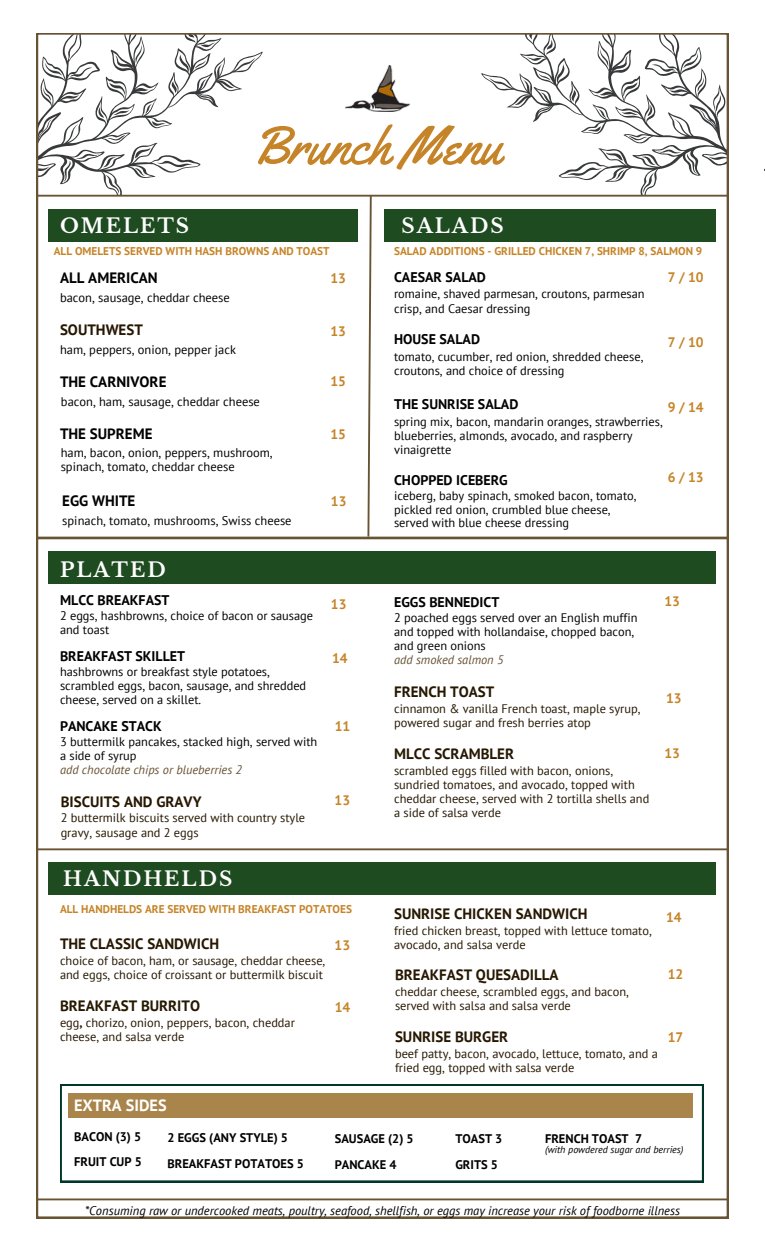
<style>
.page{position:relative;width:765px;height:1260px;background:#fff}
.page>*{position:absolute;margin:0;border:0;box-sizing:border-box;transform-origin:0 0}
.t1{font:53.5px "Yellowtail";color:#c68428}
.t2{font:700 20px "Libre Baskerville";letter-spacing:.1em;color:#fff}
.t3{font:700 16.25px "PT Sans";color:#fff}
.t4{font:700 15px "PT Sans";color:#261700}
.t5{font:700 15px "PT Sans";color:#000}
.t6{font:700 14px "PT Sans";color:#000}
.t7{font:700 13.75px "PT Sans";color:#c68428}
.t8{font:12.5px/14px "PT Sans";color:#000}
.t9{font:italic 12.5px "PT Sans";color:#000}
.t10{font:700 12.5px/25.2px "PT Sans";color:#000}
.t11{font:12.38px/14px "PT Sans";color:#000}
.t12{font:12.38px/14px "PT Sans";color:#261700}
.t13{font:italic 12.38px "PT Sans";color:#685333}
.t14{font:700 11.25px "PT Sans";color:#c68428}
.t15{font:italic 10px "PT Sans";color:#000}
.s1{font-weight:700}
</style>
<div class="page">
<svg style="left:39px;top:36px;width:224px;height:159px"></svg>
<svg style="left:481px;top:36px;width:284px;height:159px"></svg>
<div style="left:728px;top:42px;width:36px;height:230px;background:#fff"></div>
<div style="left:34px;top:31px;width:696px;height:1189px;border:4px solid #685333"></div>
<img style="left:345px;top:66px;width:65px;height:45px">
<hr style="left:37px;top:1198px;width:691px;height:2px;background:#685333">
<hr style="left:37px;top:848px;width:691px;height:2px;background:#685333">
<div style="left:49px;top:863px;width:667px;height:32px;background:#1e4b20"></div>
<div style="left:58px;top:1082px;width:648px;height:102px;border:4px solid #003627"></div>
<div style="left:68px;top:1093px;width:625px;height:25px;background:#a9854c"></div>
<svg style="left:367px;top:194px;width:6px;height:343px"></svg>
<div style="left:48px;top:209px;width:310px;height:33px;background:#1e4b20"></div>
<div style="left:384px;top:209px;width:332px;height:33px;background:#1e4b20"></div>
<hr style="left:37px;top:195px;width:691px;height:2px;background:#685333">
<hr style="left:37px;top:537px;width:691px;height:2px;background:#685333">
<div style="left:49px;top:552px;width:667px;height:32px;background:#1e4b20"></div>
<h1 class="t1" style="left:252px;top:112px;width:251px">Brunch Menu</h1>
<h2 class="t2" style="left:60px;top:214px;width:131px">OMELETS</h2>
<p class="t2" style="left:401px;top:214px;width:104px">SALADS</p>
<p class="t14" style="left:54px;top:244px;width:277px">ALL OMELETS SERVED WITH HASH BROWNS AND TOAST</p>
<p class="t5" style="left:60px;top:268px;width:99px">ALL AMERICAN</p>
<p class="t8" style="left:60px;top:291px;width:171px">bacon, sausage, cheddar cheese</p>
<h6 class="t4" style="left:60px;top:320px;width:84px">SOUTHWEST</h6>
<h6 class="t8" style="left:60px;top:342px;width:178px">ham, peppers, onion, pepper jack</h6>
<h6 class="t5" style="left:60px;top:371px;width:108px">THE CARNIVORE</h6>
<h3 class="t8" style="left:61px;top:395px;width:201px">bacon, ham, sausage, cheddar cheese</h3>
<p class="t5" style="left:60px;top:424px;width:94px">THE SUPREME</p>
<h6 class="t8" style="left:61px;top:445px;width:214px">ham, bacon, onion, peppers, mushroom, spinach, tomato, cheddar cheese</h6>
<p class="t5" style="left:62px;top:491px;width:75px">EGG WHITE</p>
<p class="t8" style="left:62px;top:514px;width:231px">spinach, tomato, mushrooms, Swiss cheese</p>
<p class="t2" style="left:109px;top:555px;width:49px">TES</p>
<p class="t2" style="left:60px;top:557px;width:107px">PLATED</p>
<p class="t6" style="left:60px;top:591px;width:111px">MLCC BREAKFAST</p>
<p class="t11" style="left:60px;top:608px;width:255px">2 eggs, hashbrowns, choice of bacon or sausage and toast</p>
<p class="t6" style="left:60px;top:647px;width:127px">BREAKFAST SKILLET</p>
<p class="t11" style="left:60px;top:665px;width:248px">hashbrowns or breakfast style potatoes, scrambled eggs, bacon, sausage, and shredded cheese, served on a skillet.</p>
<p class="t6" style="left:60px;top:717px;width:103px">PANCAKE STACK</p>
<p class="t11" style="left:60px;top:735px;width:259px">3 buttermilk pancakes, stacked high, served with a side of syrup</p>
<p class="t13" style="left:60px;top:762px;width:183px">add chocolate chips or blueberries 2</p>
<p class="t4" style="left:61px;top:791px;width:142px">BISCUITS AND GRAVY</p>
<p class="t12" style="left:61px;top:811px;width:246px">2 buttermilk biscuits served with country style gravy, sausage and 2 eggs</p>
<p class="t2" style="left:63px;top:867px;width:171px">HANDHELDS</p>
<p class="t7" style="left:330px;top:269px;width:17px">13</p>
<h2 class="t7" style="left:330px;top:322px;width:17px">13</h2>
<p class="t7" style="left:330px;top:372px;width:17px">15</p>
<p class="t7" style="left:330px;top:425px;width:17px">15</p>
<p class="t7" style="left:331px;top:492px;width:17px">13</p>
<h5 class="t7" style="left:331px;top:595px;width:17px">13</h5>
<p class="t7" style="left:332px;top:649px;width:17px">14</p>
<h2 class="t7" style="left:335px;top:717px;width:17px">11</h2>
<p class="t7" style="left:335px;top:791px;width:17px">13</p>
<p class="t14" style="left:60px;top:902px;width:293px">ALL HANDHELDS ARE SERVED WITH BREAKFAST POTATOES</p>
<p class="t4" style="left:60px;top:934px;width:161px">THE CLASSIC SANDWICH</p>
<p class="t12" style="left:60px;top:953px;width:267px">choice of bacon, ham, or sausage, cheddar cheese, and eggs, choice of croissant or buttermilk biscuit</p>
<p class="t4" style="left:60px;top:996px;width:142px">BREAKFAST BURRITO</p>
<p class="t12" style="left:60px;top:1015px;width:236px">egg<span class="s1">,</span> chorizo, onion, peppers, bacon, cheddar cheese, and salsa verde</p>
<p class="t7" style="left:335px;top:936px;width:17px">13</p>
<p class="t7" style="left:335px;top:998px;width:17px">14</p>
<p class="t3" style="left:74px;top:1094px;width:94px">EXTRA SIDES</p>
<p class="t14" style="left:394px;top:244px;width:310px">SALAD ADDITIONS - GRILLED CHICKEN 7, SHRIMP 8, SALMON 9</p>
<h6 class="t6" style="left:394px;top:267px;width:93px">CAESAR SALAD</h6>
<p class="t11" style="left:394px;top:286px;width:252px;line-height:15px">romaine, shaved parmesan, croutons, parmesan crisp, and Caesar dressing</p>
<p class="t6" style="left:394px;top:330px;width:88px">HOUSE SALAD</p>
<p class="t11" style="left:394px;top:349px;width:251px">tomato, cucumber, red onion, shredded cheese, croutons, and choice of dressing</p>
<p class="t7" style="left:668px;top:268px;width:37px">7/10</p>
<h5 class="t7" style="left:668px;top:333px;width:37px">7/10</h5>
<p class="t6" style="left:394px;top:395px;width:126px">THE SUNRISE SALAD</p>
<p class="t11" style="left:394px;top:414px;width:270px">spring mix, bacon, mandarin oranges, strawberries, blueberries, almonds, avocado, and raspberry vinaigrette</p>
<p class="t7" style="left:668px;top:398px;width:37px">9/14</p>
<p class="t6" style="left:394px;top:470px;width:115px">CHOPPED ICEBERG</p>
<p class="t11" style="left:394px;top:489px;width:244px;line-height:13.1px">iceberg, baby spinach, smoked bacon, tomato, pickled red onion, crumbled blue cheese, served with blue cheese dressing</p>
<h5 class="t7" style="left:668px;top:468px;width:37px">6/13</h5>
<p class="t6" style="left:394px;top:593px;width:107px">EGGS BENNEDICT</p>
<p class="t11" style="left:394px;top:610px;width:245px">2 poached eggs served over an English muffin and topped with hollandaise, chopped bacon, and green onions</p>
<p class="t13" style="left:394px;top:651px;width:111px">add smoked salmon 5</p>
<p class="t4" style="left:394px;top:681px;width:102px">FRENCH TOAST</p>
<p class="t12" style="left:394px;top:701px;width:248px">cinnamon &amp; vanilla French toast, maple syrup, powered sugar and fresh berries atop</p>
<p class="t4" style="left:394px;top:744px;width:122px">MLCC SCRAMBLER</p>
<p class="t12" style="left:394px;top:763px;width:257px">scrambled eggs filled with bacon, onions, sundried tomatoes, and avocado, topped with cheddar cheese, served with 2 tortilla shells and a side of salsa verde</p>
<h2 class="t7" style="left:664px;top:592px;width:17px">13</h2>
<p class="t7" style="left:666px;top:689px;width:17px">13</p>
<p class="t7" style="left:664px;top:744px;width:17px">13</p>
<p class="t4" style="left:394px;top:904px;width:195px">SUNRISE CHICKEN SANDWICH</p>
<p class="t12" style="left:394px;top:923px;width:259px">fried chicken breast, topped with lettuce tomato, avocado, and salsa verde</p>
<p class="t4" style="left:395px;top:965px;width:165px">BREAKFAST QUESADILLA</p>
<p class="t12" style="left:395px;top:985px;width:235px">cheddar cheese, scrambled eggs, and bacon, served with salsa and salsa verde</p>
<p class="t4" style="left:395px;top:1027px;width:115px">SUNRISE BURGER</p>
<p class="t12" style="left:395px;top:1047px;width:264px">beef patty, bacon, avocado, lettuce, tomato, and a fried egg, topped with salsa verde</p>
<p class="t7" style="left:666px;top:908px;width:17px">14</p>
<p class="t7" style="left:668px;top:965px;width:17px">12</p>
<p class="t7" style="left:668px;top:1028px;width:17px">17</p>
<p class="t10" style="left:74px;top:1124px;width:69px">BACON (3) 5<br>FRUIT CUP 5</p>
<p class="t10" style="left:167px;top:1125px;width:138px">2 EGGS (ANY STYLE) 5<br>BREAKFAST POTATOES 5</p>
<h3 class="t10" style="left:335px;top:1126px;width:80px">SAUSAGE (2) 5<br>PANCAKE 4</h3>
<p class="t10" style="left:545px;top:1125px;width:99px">FRENCH TOAST 7</p>
<p class="t10" style="left:455px;top:1126px;width:48px">TOAST 3<br>GRITS 5</p>
<p class="t15" style="left:545px;top:1142px;width:140px">(with powdered sugar and berries)</p>
<h6 class="t9" style="left:85px;top:1202px;width:596px">*Consuming raw or undercooked meats, poultry, seafood, shellfish, or eggs may increase your risk of foodborne illness</h6>
</div>
